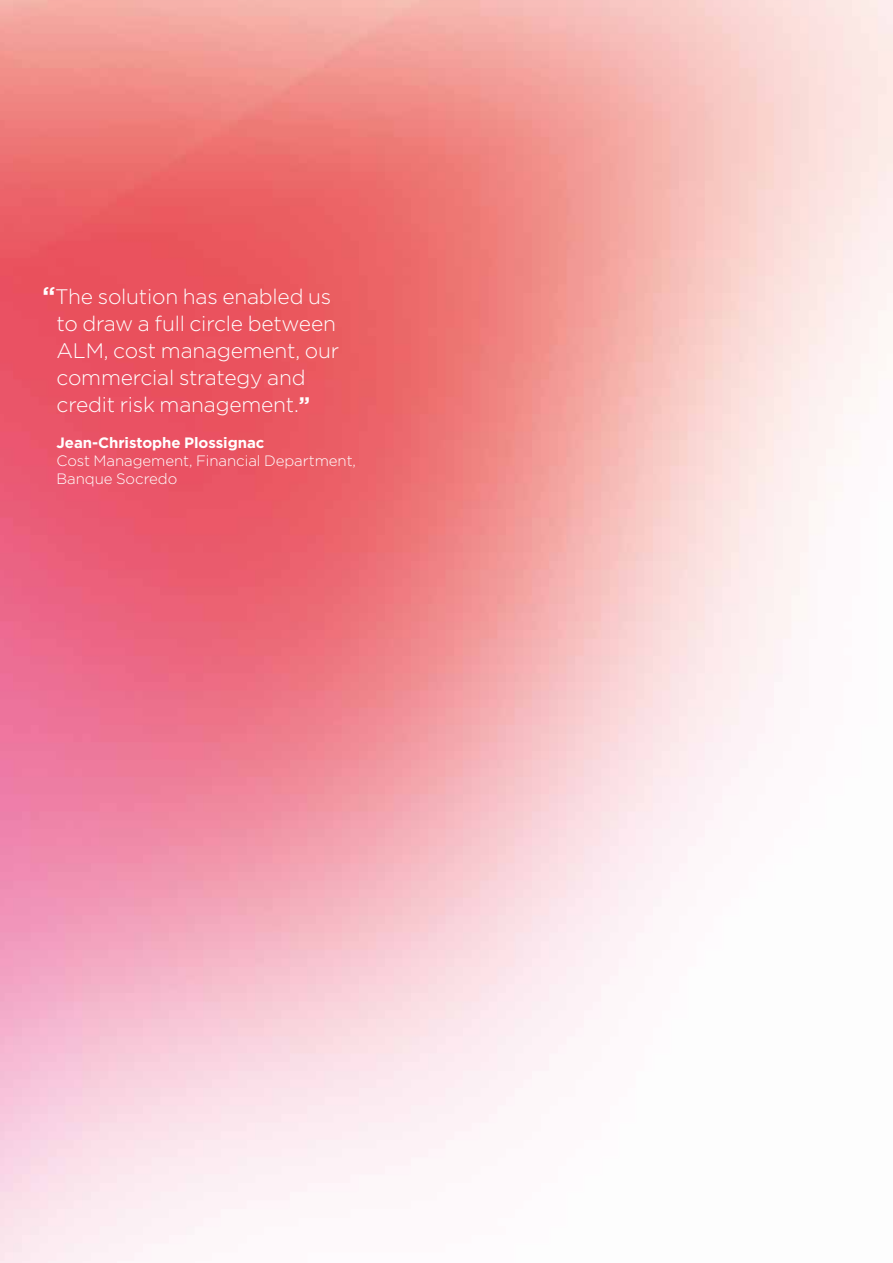
<style>
.page{position:relative;width:893px;height:1263px;background:#fff}
.page>*{position:absolute;margin:0;border:0;box-sizing:border-box;transform-origin:0 0}
.t1{font:300 21px/27px "Gotham";letter-spacing:-.01em;color:#fff}
.t2{font:300 15px/18px "Gotham";letter-spacing:-.005em;color:#fff}
.t3{font:700 15px "Gotham";letter-spacing:-.005em;color:#fff}
.s1{font-weight:700;font-size:24px}
.s2{font-weight:700}
</style>
<div class="page">
<img style="left:0;top:0;width:893px;height:1263px">
<p class="t1" style="left:57px;top:282px;width:284px;text-indent:-14px"><span class="s1">“</span>The solution has enabled us to draw a full circle between<br>ALM, cost management, our commercial strategy and credit risk management.<span class="s2">”</span></p>
<p class="t3" style="left:57px;top:432px;width:209px">Jean-Christophe Plossignac</p>
<p class="t2" style="left:57px;top:451px;width:301px">Cost Management, Financial Department,<br>Banque Socredo</p>
</div>
